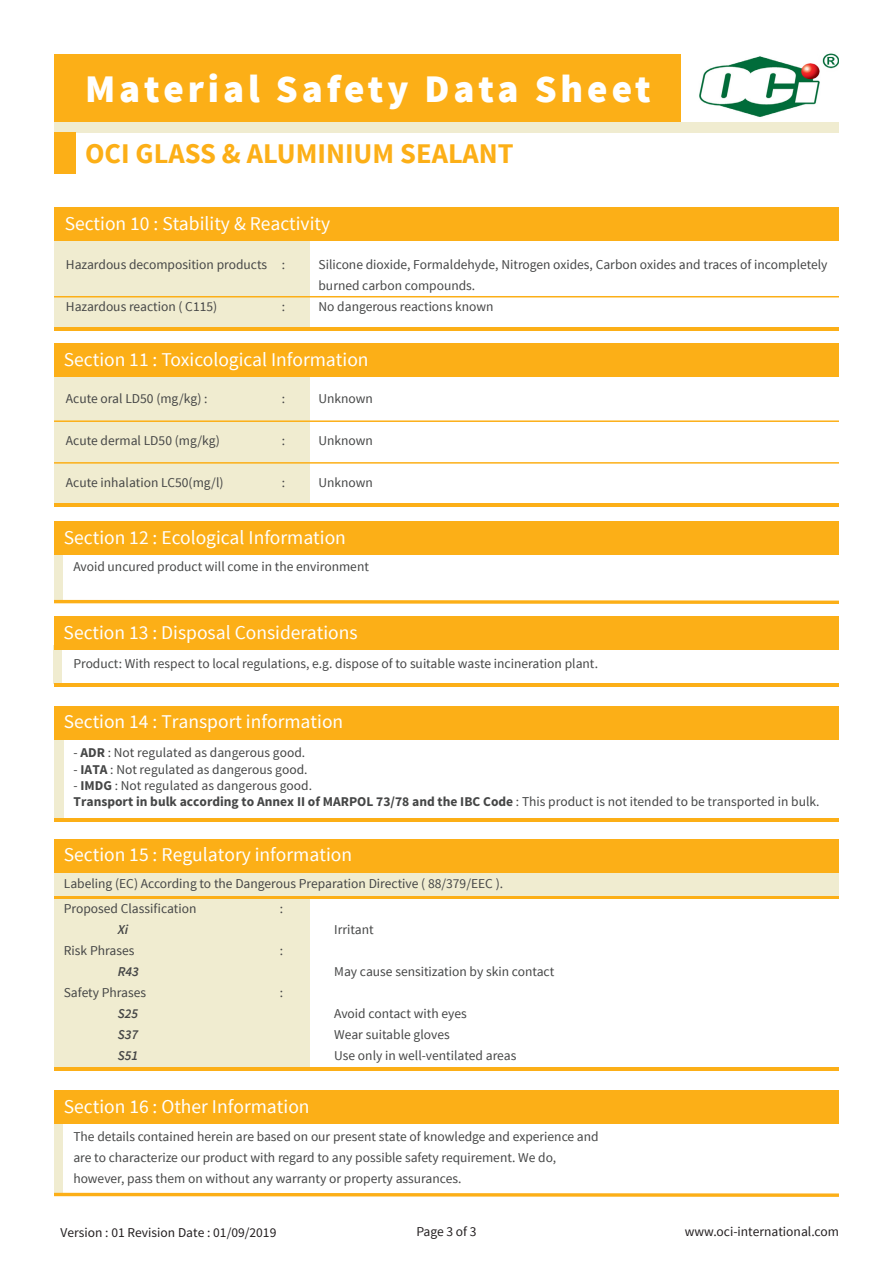
<style>
.page{position:relative;width:893px;height:1263px;background:#fff}
.page>*{position:absolute;margin:0;border:0;box-sizing:border-box;transform-origin:0 0}
.t1{font:900 39px "Source Sans Pro";letter-spacing:.1em;color:#fff}
.t2{font:700 28.5px "Source Sans Pro";color:#fcaf17}
.t3{font:19.5px "Source Sans Pro";color:#fff}
.t4{font:13.5px/21px "Source Sans Pro";color:#454646}
.t5{font:13.5px "Source Sans Pro";color:#231f20}
.t6{font:italic 600 13.5px "Source Sans Pro";color:#454646}
.s1{font-weight:700}
</style>
<div class="page">
<div style="left:54px;top:897px;width:256px;height:173px;background:#f0ecd0"></div>
<img style="left:699px;top:53px;width:140px;height:64px">
<div style="left:54px;top:54px;width:626px;height:68px;background:#fcaf17"></div>
<div style="left:54px;top:122px;width:785px;height:10px;background:#f0ecd0"></div>
<div style="left:54px;top:132px;width:21px;height:42px;background:#fcaf17"></div>
<div style="left:54px;top:376px;width:256px;height:128px;background:#f0ecd0"></div>
<div style="left:54px;top:241px;width:256px;height:90px;background:#f0ecd0"></div>
<div style="left:54px;top:543px;width:8px;height:57px;background:#f0ecd0"></div>
<div style="left:54px;top:645px;width:8px;height:38px;background:#f0ecd0"></div>
<div style="left:54px;top:522px;width:785px;height:33px;background:#fcaf17"></div>
<div style="left:54px;top:616px;width:785px;height:33px;background:#fcaf17"></div>
<div style="left:54px;top:343px;width:785px;height:33px;background:#fcaf17"></div>
<svg style="left:54px;top:600px;width:785px;height:4px;background:#fcba39"></svg>
<hr style="left:54px;top:683px;width:785px;height:4px;background:#fcaf17">
<hr style="left:54px;top:1067px;width:785px;height:3px;background:#fcaf17">
<hr style="left:54px;top:504px;width:785px;height:3px;background:#fcaf17">
<hr style="left:54px;top:327px;width:785px;height:4px;background:#fcaf17">
<div style="left:54px;top:1115px;width:8px;height:78px;background:#f0ecd0"></div>
<div style="left:54px;top:1090px;width:785px;height:34px;background:#fcaf17"></div>
<svg style="left:54px;top:1193px;width:785px;height:4px;background:#fcbb3a"></svg>
<hr style="left:54px;top:420px;width:785px;height:2px;background:#fcaf17">
<hr style="left:54px;top:296px;width:785px;height:1px;background:#fcaf17">
<hr style="left:54px;top:462px;width:785px;height:2px;background:#fcaf17">
<div style="left:54px;top:207px;width:785px;height:34px;background:#fcaf17"></div>
<hr style="left:54px;top:896px;width:785px;height:3px;background:#fcaf17">
<div style="left:54px;top:872px;width:785px;height:24px;background:#f0ecd0"></div>
<div style="left:54px;top:839px;width:785px;height:33px;background:#fcaf17"></div>
<div style="left:54px;top:730px;width:10px;height:88px;background:#f0ecd0"></div>
<div style="left:54px;top:706px;width:785px;height:33px;background:#fcaf17"></div>
<hr style="left:54px;top:818px;width:785px;height:3px;background:#fcaf17">
<p class="t1" style="left:85px;top:63px;width:567px">Material Safety Data Sheet</p>
<p class="t2" style="left:85px;top:135px;width:430px">OCI GLASS &amp; ALUMINIUM SEALANT</p>
<p class="t3" style="left:65px;top:211px;width:267px">Section 10 : Stability &amp; Reactivity</p>
<p class="t4" style="left:66px;top:254px;width:221px">Hazardous decomposition products :</p>
<p class="t4" style="left:66px;top:296px;width:153px">Hazardous reaction ( C115)</p>
<p class="t4" style="left:282px;top:296px;width:5px">:</p>
<p class="t4" style="left:318px;top:254px;width:511px">Silicone dioxide, Formaldehyde, Nitrogen oxides, Carbon oxides and traces of incompletely burned carbon compounds.</p>
<p class="t4" style="left:318px;top:296px;width:176px">No dangerous reactions known</p>
<p class="t3" style="left:64px;top:347px;width:306px">Section 11 : Toxicological Information</p>
<p class="t4" style="left:66px;top:388px;width:143px">Acute oral LD50 (mg/kg) :</p>
<p class="t4" style="left:282px;top:388px;width:5px">:</p>
<p class="t4" style="left:66px;top:430px;width:155px">Acute dermal LD50 (mg/kg)</p>
<p class="t4" style="left:282px;top:430px;width:5px">:</p>
<p class="t4" style="left:66px;top:472px;width:159px">Acute inhalation LC50(mg/l)</p>
<p class="t4" style="left:282px;top:472px;width:5px">:</p>
<p class="t4" style="left:318px;top:389px;width:56px">Unknown</p>
<p class="t4" style="left:318px;top:431px;width:56px">Unknown</p>
<p class="t4" style="left:318px;top:473px;width:56px">Unknown</p>
<p class="t3" style="left:64px;top:525px;width:284px">Section 12 : Ecological Information</p>
<p class="t4" style="left:73px;top:556px;width:297px">Avoid uncured product will come in the environment</p>
<p class="t3" style="left:64px;top:620px;width:295px">Section 13 : Disposal Considerations</p>
<p class="t4" style="left:73px;top:653px;width:526px">Product: With respect to local regulations, e.g. dispose of to suitable waste incineration plant.</p>
<h3 class="t3" style="left:64px;top:710px;width:281px">Section 14 : Transport information</h3>
<p class="t4" style="left:74px;top:743px;width:233px">- <span class="s1">ADR</span> : Not regulated as dangerous good.</p>
<p class="t4" style="left:74px;top:759px;width:235px">- <span class="s1">IATA</span> : Not regulated as dangerous good.</p>
<p class="t4" style="left:74px;top:777px;width:747px;line-height:16.2px">- <span class="s1">IMDG</span> : Not regulated as dangerous good.<br><span class="s1">Transport in bulk according to Annex II of MARPOL 73/78 and the IBC Code</span> : This product is not itended to be transported in bulk.</p>
<p class="t3" style="left:64px;top:843px;width:290px">Section 15 : Regulatory information</p>
<p class="t4" style="left:64px;top:873px;width:441px">Labeling (EC) According to the Dangerous Preparation Directive ( 88/379/EEC ).</p>
<p class="t4" style="left:64px;top:899px;width:134px">Proposed Classification</p>
<p class="t4" style="left:280px;top:899px;width:5px">:</p>
<p class="t6" style="left:118px;top:921px;width:12px">Xi</p>
<p class="t4" style="left:64px;top:941px;width:72px">Risk Phrases</p>
<p class="t4" style="left:280px;top:941px;width:5px">:</p>
<p class="t6" style="left:118px;top:963px;width:23px">R43</p>
<p class="t4" style="left:64px;top:983px;width:84px">Safety Phrases</p>
<p class="t4" style="left:280px;top:983px;width:5px">:</p>
<p class="t6" style="left:118px;top:1005px;width:22px">S25</p>
<p class="t6" style="left:118px;top:1026px;width:22px">S37</p>
<p class="t6" style="left:118px;top:1047px;width:22px">S51</p>
<p class="t4" style="left:334px;top:920px;width:41px">Irritant</p>
<p class="t4" style="left:334px;top:962px;width:222px">May cause sensitization by skin contact</p>
<p class="t4" style="left:334px;top:1004px;width:134px">Avoid contact with eyes</p>
<p class="t4" style="left:334px;top:1025px;width:117px">Wear suitable gloves</p>
<p class="t4" style="left:334px;top:1046px;width:184px">Use only in well-ventilated areas</p>
<p class="t3" style="left:64px;top:1094px;width:247px">Section 16 : Other Information</p>
<p class="t4" style="left:73px;top:1126px;width:527px">The details contained herein are based on our present state of knowledge and experience and</p>
<p class="t4" style="left:73px;top:1147px;width:484px">are to characterize our product with regard to any possible safety requirement. We do,</p>
<p class="t4" style="left:73px;top:1168px;width:390px">however, pass them on without any warranty or property assurances.</p>
<p class="t5" style="left:61px;top:1224px;width:217px">Version : 01 Revision Date : 01/09/2019</p>
<p class="t5" style="left:416px;top:1223px;width:62px">Page 3 of 3</p>
<p class="t5" style="left:685px;top:1223px;width:156px">www.oci-international.com</p>
</div>
